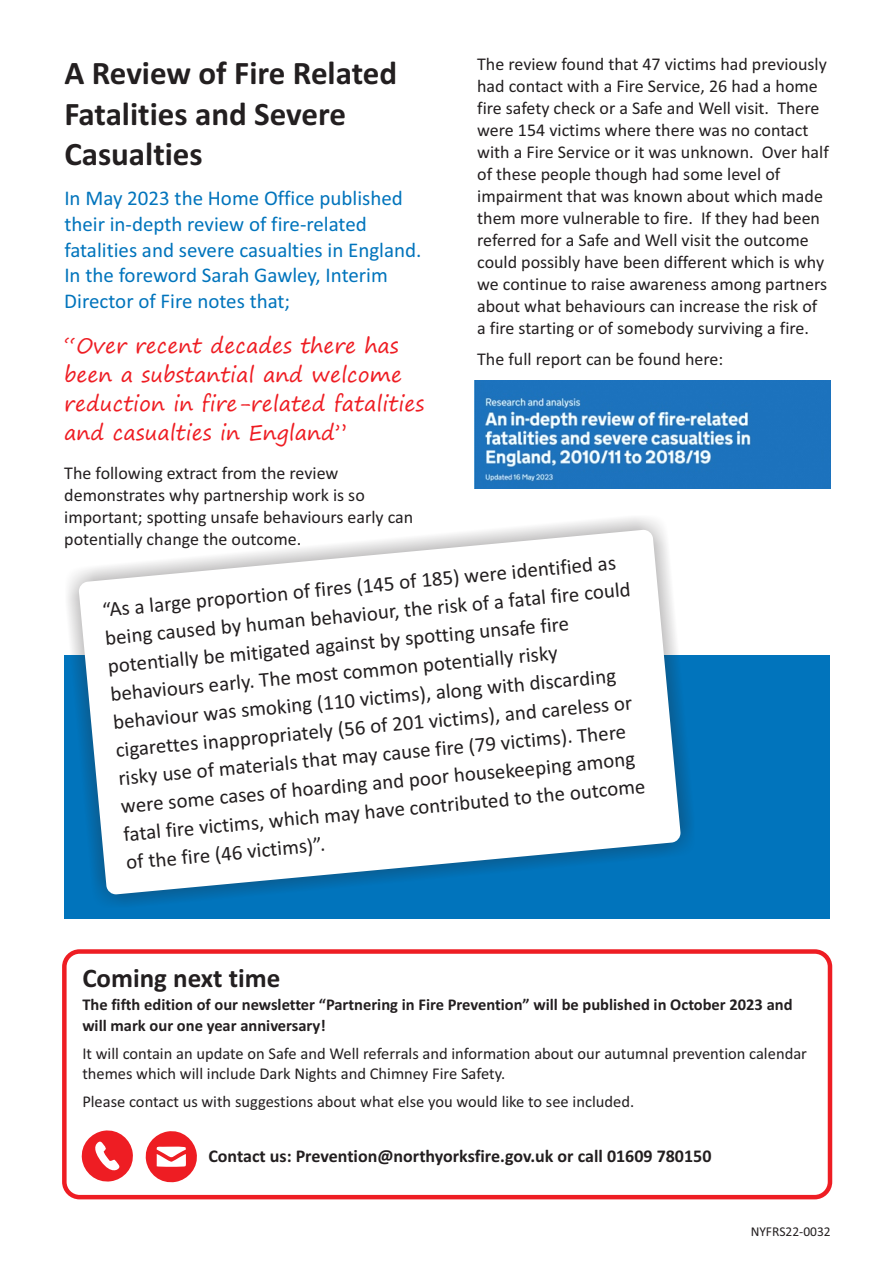
<style>
.page{position:relative;width:893px;height:1263px;background:#fff}
.page>*{position:absolute;margin:0;border:0;box-sizing:border-box;transform-origin:0 0}
.t1{font:700 33px/40.3px "Calibri";color:#231f20}
.t2{font:700 27px "Calibri";color:#231f20}
.t3{font:21px/28.3px "Calibri";color:#231f20}
.t4{font:21px/25.7px "Calibri";color:#0174bc}
.t5{font:21px/29.2px "Segoe Print";color:#ee1d23}
.t6{font:18px/21.9px "Calibri";color:#231f20}
.t7{font:700 18px "Calibri";color:#231f20}
.t8{font:16.5px/20.1px "Calibri";color:#231f20}
.t9{font:700 16.5px/20.1px "Calibri";color:#231f20}
.t10{font:13.5px "Calibri";color:#231f20}
</style>
<div class="page">
<div style="left:64px;top:655px;width:766px;height:264px;background:#0174bc"></div>
<div style="left:64px;top:515px;width:631px;height:394px;background:#231f20;opacity:.49"></div>
<svg style="left:78px;top:529px;width:603px;height:366px;fill:#fff"></svg>
<div style="left:62px;top:949px;width:770px;height:250px;border:4px solid #ee1d23;border-radius:15px"></div>
<svg style="left:81px;top:1130px;width:52px;height:52px"></svg>
<svg style="left:145px;top:1131px;width:52px;height:52px"></svg>
<img style="left:475px;top:380px;width:355px;height:108px">
<h1 class="t1" style="left:64px;top:56px;width:334px">A Review of Fire Related<br>Fatalities and Severe<br>Casualties</h1>
<p class="t4" style="left:64px;top:187px;width:359px">In May 2023 the Home Office published their in-depth review of fire-related fatalities and severe casualties in England.<br>In the foreword Sarah Gawley, Interim Director of Fire notes that;</p>
<p class="t5" style="left:64px;top:332px;width:361px">“Over recent decades there has been a substantial and welcome reduction in fire-related fatalities and casualties in England”</p>
<p class="t6" style="left:64px;top:463px;width:351px">The following extract from the review demonstrates why partnership work is so important; spotting unsafe behaviours early can potentially change the outcome.</p>
<p class="t6" style="left:477px;top:55px;width:353px">The review found that 47 victims had previously had contact with a Fire Service, 26 had a home fire safety check or a Safe and Well visit. There were 154 victims where there was no contact with a Fire Service or it was unknown. Over half of these people though had some level of impairment that was known about which made them more vulnerable to fire. If they had been referred for a Safe and Well visit the outcome could possibly have been different which is why we continue to raise awareness among partners about what behaviours can increase the risk of a fire starting or of somebody surviving a fire.</p>
<p class="t6" style="left:477px;top:349px;width:248px">The full report can be found here:</p>
<p class="t3" style="left:101px;top:596px;width:529px;rotate:-5deg">“As a large proportion of fires (145 of 185) were identified as being caused by human behaviour, the risk of a fatal fire could potentially be mitigated against by spotting unsafe fire behaviours early. The most common potentially risky behaviour was smoking (110 victims), along with discarding cigarettes inappropriately (56 of 201 victims), and careless or risky use of materials that may cause fire (79 victims). There were some cases of hoarding and poor housekeeping among fatal fire victims, which may have contributed to the outcome of the fire (46 victims)”.</p>
<h2 class="t2" style="left:82px;top:967px;width:199px">Coming next time</h2>
<p class="t9" style="left:82px;top:996px;width:712px">The fifth edition of our newsletter “Partnering in Fire Prevention” will be published in October 2023 and will mark our one year anniversary!</p>
<p class="t8" style="left:82px;top:1044px;width:726px">It will contain an update on Safe and Well referrals and information about our autumnal prevention calendar themes which will include Dark Nights and Chimney Fire Safety.</p>
<p class="t8" style="left:82px;top:1093px;width:553px">Please contact us with suggestions about what else you would like to see included.</p>
<p class="t7" style="left:208px;top:1148px;width:505px">Contact us: Prevention@northyorksfire.gov.uk or call 01609 780150</p>
<p class="t10" style="left:751px;top:1226px;width:82px">NYFRS22-0032</p>
</div>
